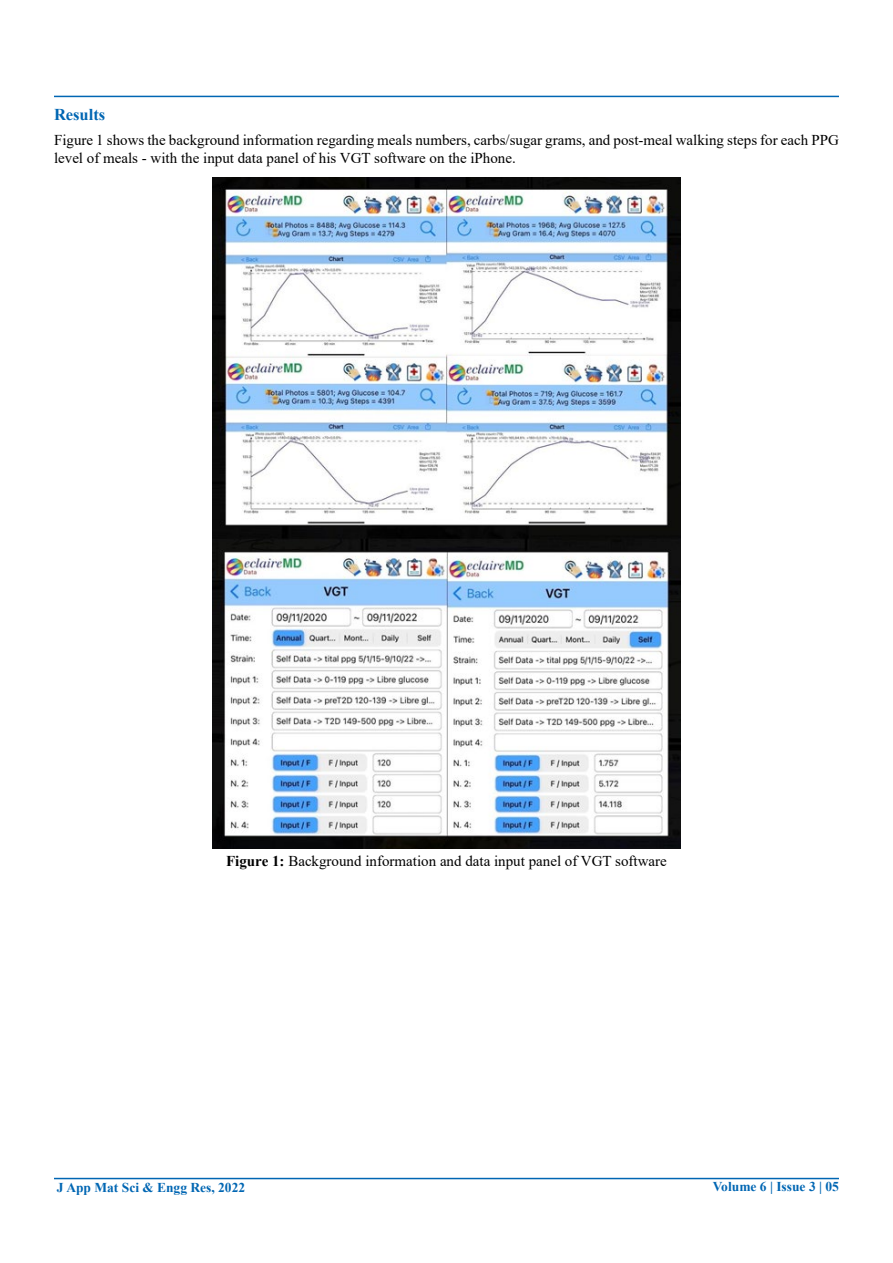
<style>
.page{position:relative;width:893px;height:1263px;background:#fff}
.page>*{position:absolute;margin:0;border:0;box-sizing:border-box;transform-origin:0 0}
.t1{font:700 16.5px "Times New Roman";color:#0066b3}
.t2{font:15px/18px "Times New Roman";color:#000}
.t3{font:700 13.5px "Times New Roman";color:#0066b3}
.s1{font-weight:700}
</style>
<div class="page">
<hr style="left:54px;top:1178px;width:785px;height:1px;background:#0066b3">
<hr style="left:54px;top:96px;width:785px;height:1px;background:#0066b3">
<img style="left:212px;top:178px;width:469px;height:671px">
<p class="t1" style="left:54px;top:103px;width:53px">Results</p>
<p class="t2" style="left:54px;top:131px;width:786px">Figure 1 shows the background information regarding meals numbers, carbs/sugar grams, and post-meal walking steps for each PPG level of meals - with the input data panel of his VGT software on the iPhone.</p>
<p class="t2" style="left:226px;top:851px;width:442px"><span class="s1">Figure 1:</span> Background information and data input panel of VGT software</p>
<p class="t3" style="left:57px;top:1178px;width:190px">J App Mat Sci &amp; Engg Res, 2022</p>
<p class="t3" style="left:713px;top:1177px;width:128px">Volume 6 | Issue 3 | 05</p>
</div>
